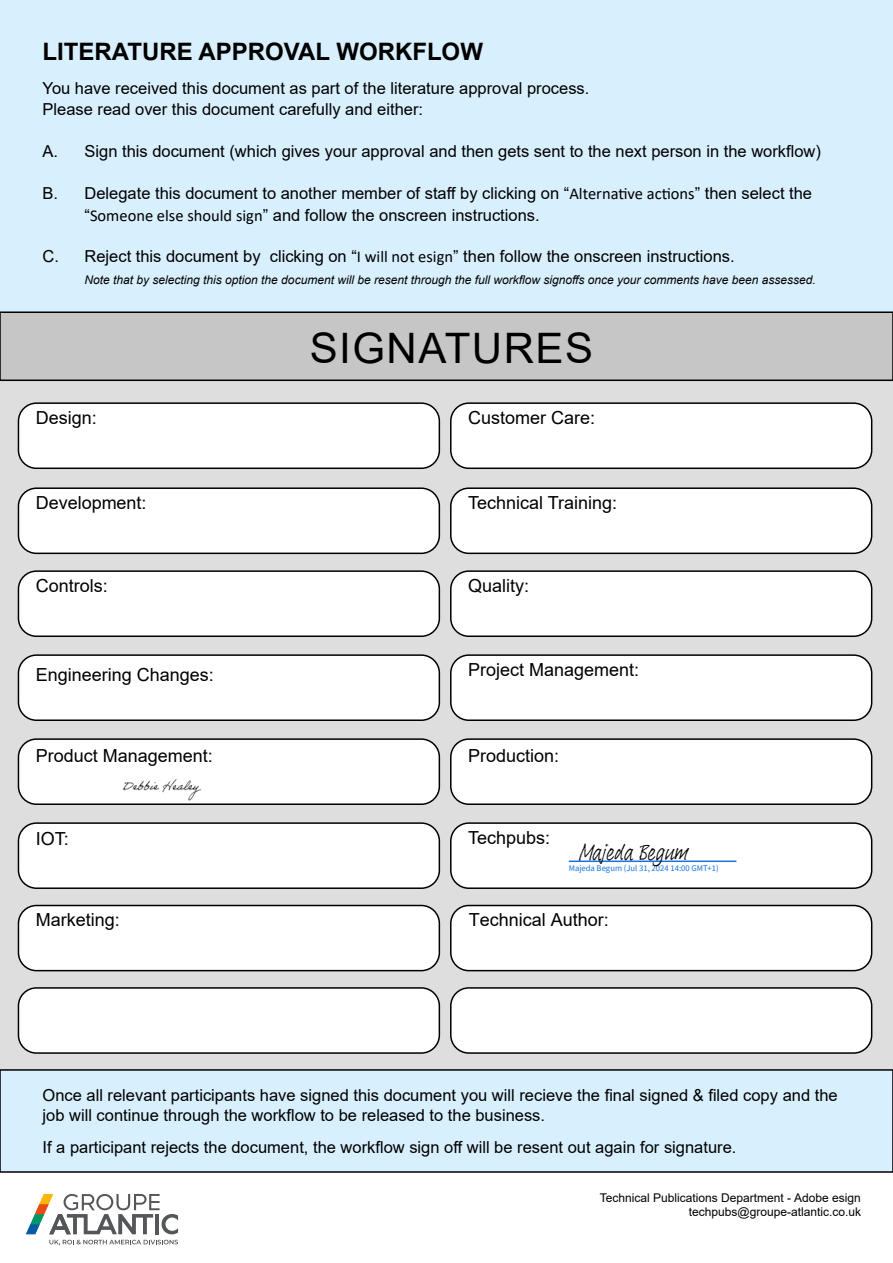
<style>
.page{position:relative;width:893px;height:1263px;background:#fff}
.page>*{position:absolute;margin:0;border:0;box-sizing:border-box;transform-origin:0 0}
.t1{font:42px "Arial";letter-spacing:.035em;color:#000}
.t2{font:700 24px "Arial";color:#000}
.t3{font:22.95px "Adobe Hand A";color:#000}
.t4{font:18px "Arial";color:#000}
.t5{font:16.5px/21px "Arial";color:#000}
.t6{font:italic 12px "Arial";color:#000}
.t7{font:12px/14.5px "Arial";color:#000;text-align:right}
.t8{font:8.55px "Source Sans Pro";color:#1473e6}
.s1{font-family:"Calibri"}
</style>
<div class="page">
<div style="left:0;top:381px;width:893px;height:756px;background:#dedede"></div>
<div style="left:18px;top:403px;width:421px;height:65px;background:#fff;border-radius:18px"></div>
<div style="left:18px;top:402px;width:422px;height:67px;border:2px solid #000;border-radius:18px"></div>
<div style="left:451px;top:403px;width:421px;height:65px;background:#fff;border-radius:18px"></div>
<div style="left:450px;top:402px;width:422px;height:67px;border:2px solid #000;border-radius:18px"></div>
<div style="left:18px;top:488px;width:421px;height:65px;background:#fff;border-radius:18px"></div>
<div style="left:18px;top:487px;width:422px;height:67px;border:2px solid #000;border-radius:18px"></div>
<div style="left:451px;top:488px;width:421px;height:65px;background:#fff;border-radius:18px"></div>
<div style="left:450px;top:487px;width:422px;height:67px;border:2px solid #000;border-radius:18px"></div>
<div style="left:18px;top:571px;width:421px;height:65px;background:#fff;border-radius:18px"></div>
<div style="left:18px;top:570px;width:422px;height:67px;border:2px solid #000;border-radius:18px"></div>
<div style="left:18px;top:655px;width:421px;height:65px;background:#fff;border-radius:18px"></div>
<div style="left:18px;top:654px;width:422px;height:67px;border:2px solid #000;border-radius:18px"></div>
<div style="left:18px;top:739px;width:421px;height:65px;background:#fff;border-radius:18px"></div>
<div style="left:18px;top:738px;width:422px;height:67px;border:2px solid #000;border-radius:18px"></div>
<div style="left:18px;top:823px;width:421px;height:65px;background:#fff;border-radius:18px"></div>
<div style="left:18px;top:822px;width:422px;height:67px;border:2px solid #000;border-radius:18px"></div>
<div style="left:18px;top:905px;width:421px;height:66px;background:#fff;border-radius:18px"></div>
<div style="left:18px;top:905px;width:422px;height:66px;border:2px solid #000;border-radius:18px"></div>
<div style="left:18px;top:988px;width:421px;height:65px;background:#fff;border-radius:18px"></div>
<div style="left:18px;top:987px;width:422px;height:67px;border:2px solid #000;border-radius:18px"></div>
<div style="left:451px;top:655px;width:421px;height:65px;background:#fff;border-radius:18px"></div>
<div style="left:450px;top:654px;width:422px;height:67px;border:2px solid #000;border-radius:18px"></div>
<div style="left:451px;top:739px;width:421px;height:65px;background:#fff;border-radius:18px"></div>
<div style="left:450px;top:738px;width:422px;height:67px;border:2px solid #000;border-radius:18px"></div>
<div style="left:451px;top:823px;width:421px;height:65px;background:#fff;border-radius:18px"></div>
<div style="left:450px;top:822px;width:422px;height:67px;border:2px solid #000;border-radius:18px"></div>
<div style="left:451px;top:905px;width:421px;height:66px;background:#fff;border-radius:18px"></div>
<div style="left:450px;top:905px;width:422px;height:66px;border:2px solid #000;border-radius:18px"></div>
<div style="left:451px;top:988px;width:421px;height:65px;background:#fff;border-radius:18px"></div>
<div style="left:450px;top:987px;width:422px;height:67px;border:2px solid #000;border-radius:18px"></div>
<div style="left:451px;top:571px;width:421px;height:65px;background:#fff;border-radius:18px"></div>
<div style="left:450px;top:570px;width:422px;height:67px;border:2px solid #000;border-radius:18px"></div>
<div style="left:0;top:0;width:893px;height:322px;background:#d8effd"></div>
<div style="left:0;top:312px;width:893px;height:68px;background:#c6c6c6"></div>
<div style="left:0;top:311px;width:893px;height:70px;border:2px solid #000"></div>
<div style="left:0;top:1070px;width:893px;height:102px;background:#d8effd"></div>
<div style="left:0;top:1069px;width:893px;height:104px;border:2px solid #000"></div>
<svg style="left:49px;top:1240px;width:129px;height:4px"></svg>
<svg style="left:26px;top:1194px;width:152px;height:40px"></svg>
<img style="left:123px;top:779px;width:78px;height:22px">
<hr style="left:569px;top:860px;width:167px;height:2px;background:#1473e6">
<h2 class="t2" style="left:43px;top:34px;width:442px">LITERATURE APPROVAL WORKFLOW</h2>
<p class="t5" style="left:43px;top:78px;width:548px">You have received this document as part of the literature approval process.<br>Please read over this document carefully and either:</p>
<p class="t5" style="left:43px;top:141px;width:780px">A. Sign this document (which gives your approval and then gets sent to the next person in the workflow)</p>
<p class="t5" style="left:85px;top:183px;width:729px;text-indent:-42px">B. Delegate this document to another member of staff by clicking on “<span class="s1">Alternative actions</span>” then select the “<span class="s1">Someone else should sign</span>” and follow the onscreen instructions.</p>
<p class="t5" style="left:43px;top:246px;width:694px">C. Reject this document by clicking on “<span class="s1">I will not esign</span>” then follow the onscreen instructions.</p>
<p class="t6" style="left:85px;top:272px;width:733px">Note that by selecting this option the document will be resent through the full workflow signoffs once your comments have been assessed.</p>
<p class="t4" style="left:36px;top:405px;width:63px">Design:</p>
<h1 class="t1" style="left:310px;top:319px;width:285px">SIGNATURES</h1>
<p class="t4" style="left:468px;top:405px;width:129px">Customer Care:</p>
<p class="t4" style="left:36px;top:490px;width:112px">Development:</p>
<p class="t4" style="left:468px;top:490px;width:151px">Technical Training:</p>
<p class="t4" style="left:36px;top:573px;width:74px">Controls:</p>
<p class="t4" style="left:468px;top:573px;width:63px">Quality:</p>
<p class="t4" style="left:36px;top:662px;width:180px">Engineering Changes:</p>
<p class="t4" style="left:468px;top:657px;width:173px">Project Management:</p>
<p class="t4" style="left:36px;top:744px;width:179px">Product Management:</p>
<p class="t4" style="left:468px;top:744px;width:93px">Production:</p>
<p class="t4" style="left:36px;top:826px;width:35px">IOT:</p>
<p class="t4" style="left:468px;top:825px;width:84px">Techpubs:</p>
<h3 class="t3" style="left:579px;top:843px;width:111px">Majeda Begum</h3>
<p class="t8" style="left:569px;top:864px;width:151px">Majeda Begum (Jul 31, 2024 14:00 GMT+1)</p>
<p class="t4" style="left:36px;top:907px;width:86px">Marketing:</p>
<p class="t4" style="left:469px;top:907px;width:142px">Technical Author:</p>
<p class="t5" style="left:43px;top:1085px;width:797px;line-height:19.8px">Once all relevant participants have signed this document you will recieve the final signed &amp; filed copy and the job will continue through the workflow to be released to the business.</p>
<p class="t5" style="left:43px;top:1137px;width:695px">If a participant rejects the document, the workflow sign off will be resent out again for signature.</p>
<p class="t7" style="left:600px;top:1190px;width:263px">Technical Publications Department - Adobe esign techpubs@groupe-atlantic.co.uk</p>
</div>
